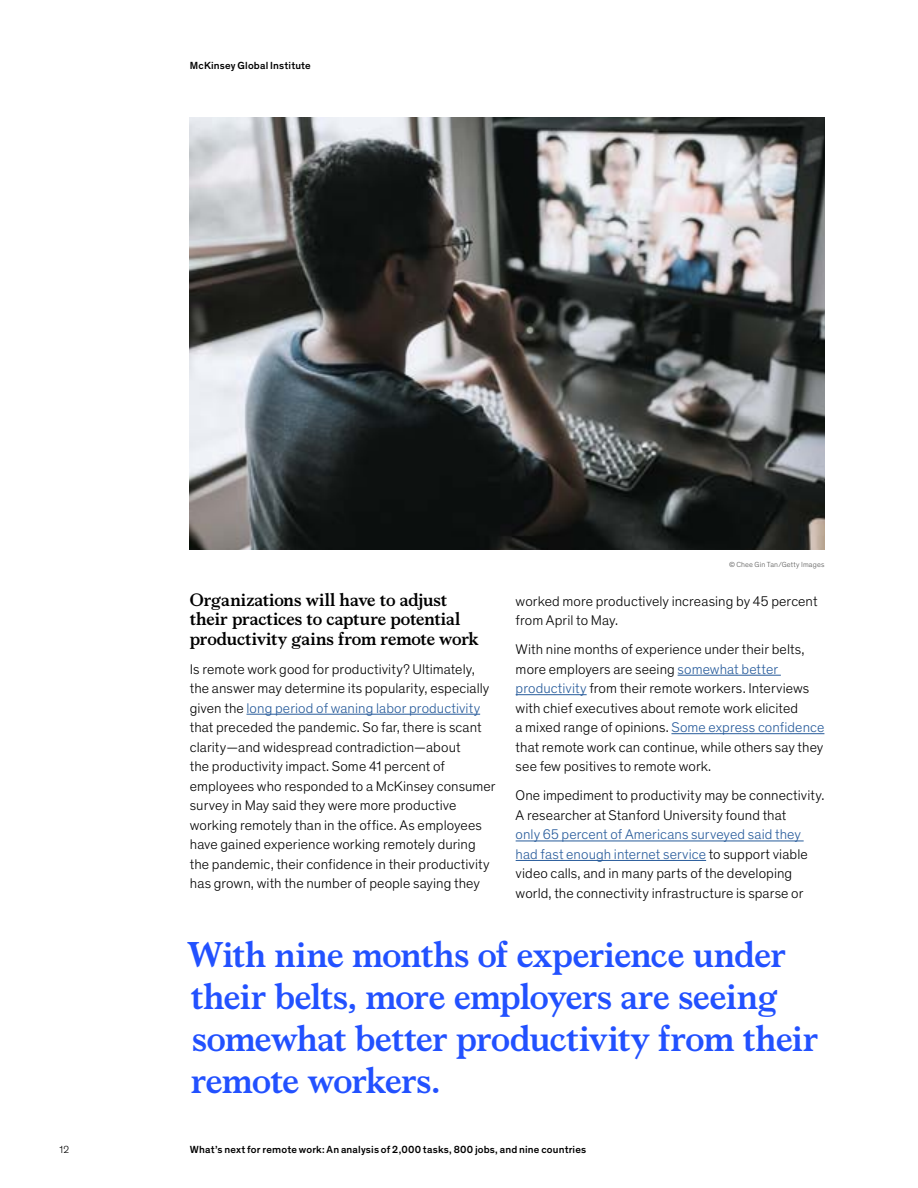
<style>
.page{position:relative;width:918px;height:1188px;background:#fff}
.page>*{position:absolute;margin:0;border:0;box-sizing:border-box;transform-origin:0 0}
.t1{font:700 36px/42px "Bower";letter-spacing:-.015em;color:#2251ff}
.t2{font:700 18px/19.5px "Bower";letter-spacing:-.005em;color:#000}
.t3{font:300 14.25px/19.5px "Mc Kinsey Sans";letter-spacing:.005em;color:#000}
.t4{font:500 10.5px "Mc Kinsey Sans";letter-spacing:.015em;color:#000}
.t5{font:300 10.5px "Mc Kinsey Sans";color:#000}
.t6{font:300 7.5px "Mc Kinsey Sans";letter-spacing:.025em;color:#575756}
.s1{color:#275b9b}
</style>
<div class="page">
<hr style="left:247px;top:714px;width:233px;height:1px;background:#275b9b">
<hr style="left:678px;top:675px;width:103px;height:1px;background:#275b9b">
<hr style="left:516px;top:694px;width:71px;height:1px;background:#275b9b">
<hr style="left:671px;top:733px;width:153px;height:1px;background:#275b9b">
<hr style="left:516px;top:841px;width:288px;height:1px;background:#275b9b">
<hr style="left:516px;top:860px;width:190px;height:1px;background:#275b9b">
<img style="left:190px;top:118px;width:634px;height:431px">
<p class="t4" style="left:190px;top:57px;width:123px">McKinsey Global Institute</p>
<p class="t2" style="left:190px;top:588px;width:290px">Organizations will have to adjust their practices to capture potential productivity gains from remote work</p>
<p class="t3" style="left:190px;top:659px;width:307px">Is remote work good for productivity? Ultimately, the answer may determine its popularity, especially given the <span class="s1">long period of waning labor productivity </span>that preceded the pandemic. So far, there is scant clarity—and widespread contradiction—about<br>the productivity impact. Some 41 percent of employees who responded to a McKinsey consumer survey in May said they were more productive working remotely than in the office. As employees have gained experience working remotely during the pandemic, their confidence in their productivity has grown, with the number of people saying they</p>
<p class="t6" style="left:729px;top:559px;width:97px">© Chee Gin Tan/Getty Images</p>
<p class="t3" style="left:516px;top:590px;width:303px">worked more productively increasing by 45 percent from April to May.</p>
<p class="t3" style="left:516px;top:639px;width:310px">With nine months of experience under their belts, more employers are seeing <span class="s1">somewhat better productivity</span> from their remote workers. Interviews with chief executives about remote work elicited<br>a mixed range of opinions. <span class="s1">Some express confidence </span>that remote work can continue, while others say they see few positives to remote work.</p>
<p class="t3" style="left:516px;top:785px;width:310px">One impediment to productivity may be connectivity.<br>A researcher at Stanford University found that</p>
<p class="t3" style="left:516px;top:824px;width:294px"><span class="s1">only 65 percent of Americans surveyed said they had fast enough internet service</span> to support viable video calls, and in many parts of the developing world, the connectivity infrastructure is sparse or</p>
<h1 class="t1" style="left:187px;top:931px;width:633px">With nine months of experience under their belts, more employers are seeing somewhat better productivity from their remote workers.</h1>
<p class="t5" style="left:60px;top:1142px;width:11px">12</p>
<p class="t4" style="left:190px;top:1142px;width:398px">What’s next for remote work: An analysis of 2,000 tasks, 800 jobs, and nine countries</p>
</div>
